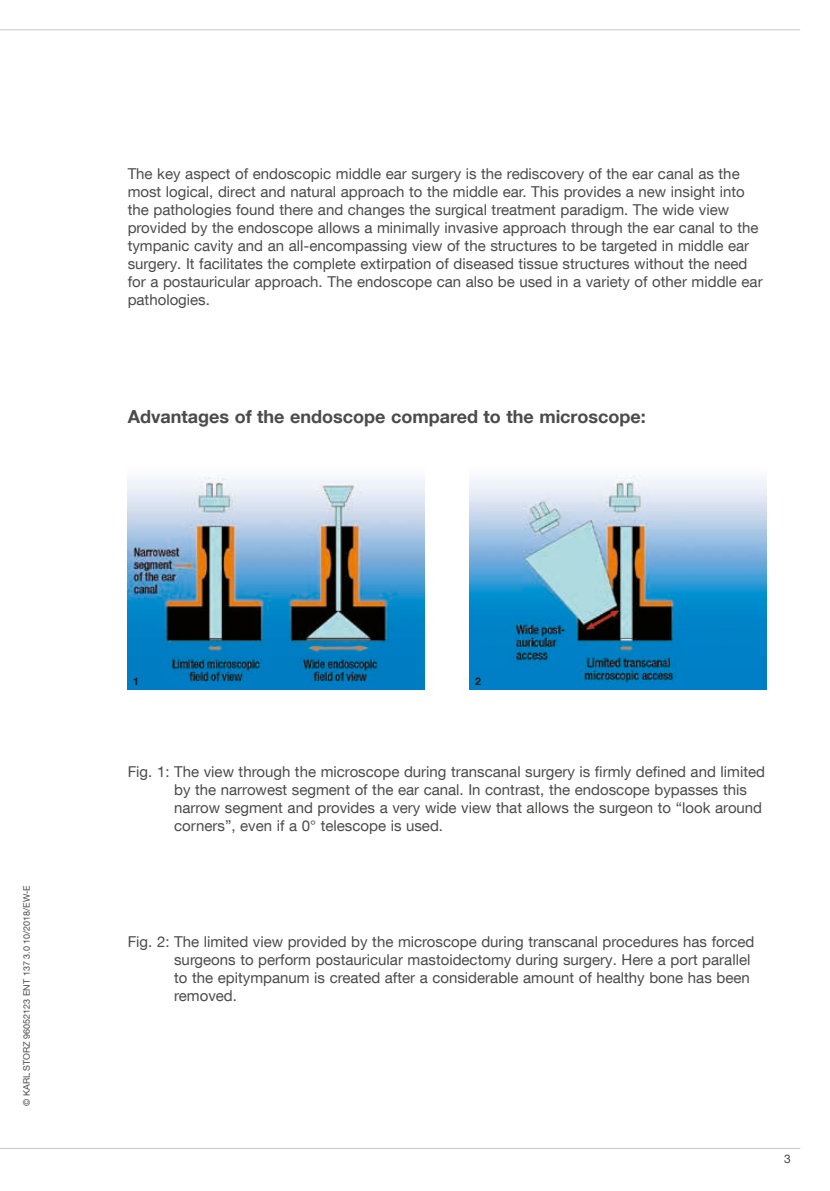
<style>
.page{position:relative;width:830px;height:1191px;background:#fff}
.page>*{position:absolute;margin:0;border:0;box-sizing:border-box;transform-origin:0 0}
.t1{font:700 18px "KS Helvetica Neue";color:#4b4b4a}
.t2{font:15px/18px "KS Helvetica Neue";color:#4b4b4a}
.t3{font:12px "KS Helvetica Neue";color:#4b4b4a}
.t4{font:700 10.5px "KS Helvetica Neue";color:#1d1d1b}
.t5{font:9px "KS Helvetica Neue";color:#4b4b4a}
</style>
<div class="page">
<hr style="left:0;top:1148px;width:799px;height:1px;background:#c7c7c6">
<hr style="left:0;top:29px;width:799px;height:1px;background:#c7c7c6">
<img style="left:128px;top:475px;width:296px;height:214px">
<img style="left:469px;top:475px;width:296px;height:214px">
<p class="t2" style="left:128px;top:164px;width:636px">The key aspect of endoscopic middle ear surgery is the rediscovery of the ear canal as the most logical, direct and natural approach to the middle ear. This provides a new insight into the pathologies found there and changes the surgical treatment paradigm. The wide view provided by the endoscope allows a minimally invasive approach through the ear canal to the tympanic cavity and an all-encompassing view of the structures to be targeted in middle ear surgery. It facilitates the complete extirpation of diseased tissue structures without the need for a postauricular approach. The endoscope can also be used in a variety of other middle ear pathologies.</p>
<p class="t1" style="left:128px;top:405px;width:519px">Advantages of the endoscope compared to the microscope:</p>
<p class="t5" style="left:21px;top:1106px;width:222px;rotate:-90deg">© KARL STORZ 96052123 ENT 137 3.0 10/2018/EW-E</p>
<p class="t4" style="left:133px;top:674px;width:7px">1</p>
<p class="t4" style="left:475px;top:674px;width:7px">2</p>
<p class="t2" style="left:174px;top:762px;width:592px;text-indent:-46px">Fig. 1: The view through the microscope during transcanal surgery is firmly defined and limited by the narrowest segment of the ear canal. In contrast, the endoscope bypasses this narrow segment and provides a very wide view that allows the surgeon to “look around corners”, even if a 0° telescope is used.</p>
<p class="t2" style="left:174px;top:932px;width:581px;text-indent:-46px">Fig. 2: The limited view provided by the microscope during transcanal procedures has forced surgeons to perform postauricular mastoidectomy during surgery. Here a port parallel to the epitympanum is created after a considerable amount of healthy bone has been removed.</p>
<p class="t3" style="left:783px;top:1151px;width:8px">3</p>
</div>
